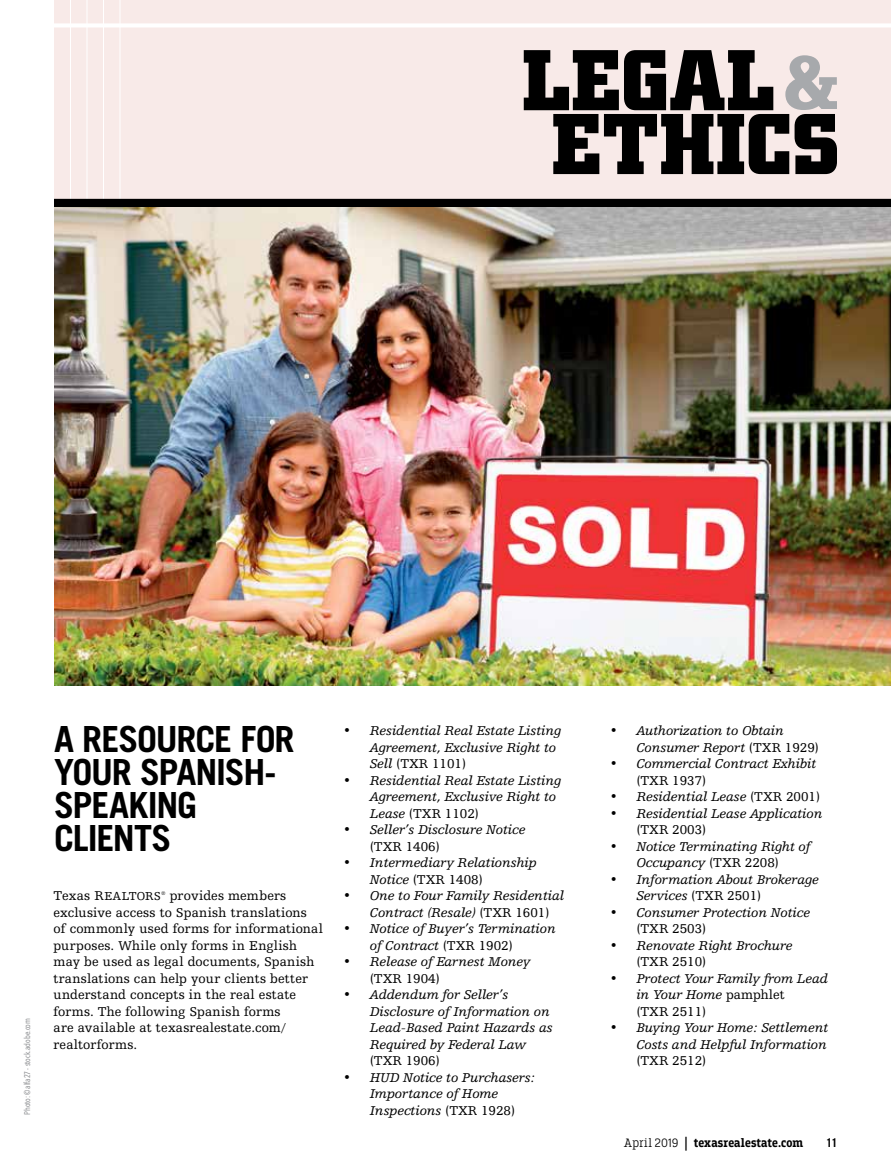
<style>
.page{position:relative;width:891px;height:1175px;background:#fff}
.page>*{position:absolute;margin:0;border:0;box-sizing:border-box;transform-origin:0 0}
.t1{font:700 36px/33px "Trade Gothic";letter-spacing:-.035em;color:#000}
.t2{font:italic 13.5px/16.5px "Humanist Slabserif 712 BT";color:#000}
.t3{font:13.5px/16.5px "Humanist Slabserif 712 BT";letter-spacing:.01em;color:#000}
.t4{font:700 12.75px "Breakers Slab";letter-spacing:.005em;color:#000}
.t5{font:12.15px "Humanist Slabserif 712 BT";letter-spacing:.025em;color:#000}
.t6{font:700 12px "Trade Gothic";color:#000}
.t7{font:8.25px "Avenir Next Condensed";letter-spacing:-.005em;color:#808285}
.s1{font-size:13.5px}
.s2{font-style:normal}
.s3{font-weight:300}
.s4{font-weight:400;font-size:16.5px}
</style>
<div class="page">
<div style="left:54px;top:0;width:837px;height:203px;background:#f8eae8"></div>
<hr style="left:70px;top:0;width:1px;height:201px;background:#fff">
<hr style="left:87px;top:0;width:1px;height:201px;background:#fff">
<hr style="left:103px;top:0;width:1px;height:201px;background:#fff">
<hr style="left:120px;top:0;width:1px;height:201px;background:#fff">
<div style="left:54px;top:23px;width:837px;height:5px;background:#fff"></div>
<div style="left:54px;top:199px;width:837px;height:8px;background:#000"></div>
<svg style="left:524px;top:50px;width:313px;height:124px"></svg>
<img style="left:54px;top:207px;width:837px;height:479px">
<p class="t7" style="left:20px;top:1114px;width:98px;rotate:-90deg">Photo: © alfa27 - stock.adobe.com</p>
<h1 class="t1" style="left:54px;top:722px;width:242px">A RESOURCE FOR<br>YOUR SPANISH-<br>SPEAKING<br>CLIENTS</h1>
<p class="t3" style="left:53px;top:887px;width:271px;text-indent:116px">provides members exclusive access to Spanish translations<br>of commonly used forms for informational purposes. While only forms in English may be used as legal documents, Spanish translations can help your clients better understand concepts in the real estate forms. The following Spanish forms<br>are available at texasrealestate.com/ realtorforms.</p>
<p class="t5" style="left:53px;top:889px;width:114px"><span class="s1">Texas R</span>EALTORS<sup>®</sup></p>
<p class="t2" style="left:370px;top:722px;width:193px;text-indent:-27px">• Residential Real Estate Listing<br>Agreement, Exclusive Right to<br>Sell <span class="s2">(TXR 1101)</span></p>
<p class="t2" style="left:370px;top:772px;width:193px;text-indent:-27px">• Residential Real Estate Listing<br>Agreement, Exclusive Right to<br>Lease <span class="s2">(TXR 1102)</span></p>
<p class="t2" style="left:343px;top:821px;width:184px">• Seller’s Disclosure Notice</p>
<p class="t3" style="left:370px;top:837px;width:71px">(TXR 1406)</p>
<p class="t2" style="left:370px;top:854px;width:168px;text-indent:-27px">• Intermediary Relationship<br>Notice <span class="s2">(TXR 1408)</span></p>
<p class="t2" style="left:370px;top:887px;width:196px;text-indent:-27px">• One to Four Family Residential<br>Contract (Resale) <span class="s2">(TXR 1601)</span></p>
<p class="t2" style="left:370px;top:920px;width:187px;text-indent:-27px">• Notice of Buyer’s Termination of Contract <span class="s2">(TXR 1902)</span></p>
<p class="t2" style="left:343px;top:953px;width:189px">• Release of Earnest Money</p>
<p class="t3" style="left:370px;top:969px;width:71px">(TXR 1904)</p>
<p class="t2" style="left:370px;top:986px;width:184px;text-indent:-27px">• Addendum for Seller’s<br>Disclosure of Information on<br>Lead-Based Paint Hazards as<br>Required by Federal Law</p>
<p class="t3" style="left:370px;top:1052px;width:71px">(TXR 1906)</p>
<p class="t2" style="left:370px;top:1068px;width:167px;text-indent:-27px">• HUD Notice to Purchasers:<br>Importance of Home<br>Inspections <span class="s2">(TXR 1928)</span></p>
<p class="t2" style="left:637px;top:722px;width:184px;text-indent:-27px">• Authorization to Obtain<br>Consumer Report <span class="s2">(TXR 1929)</span></p>
<p class="t2" style="left:610px;top:755px;width:208px">• Commercial Contract Exhibit</p>
<p class="t3" style="left:637px;top:771px;width:71px">(TXR 1937)</p>
<p class="t2" style="left:610px;top:788px;width:212px">• Residential Lease <span class="s2">(TXR 2001)</span></p>
<p class="t2" style="left:610px;top:804px;width:215px">• Residential Lease Application</p>
<p class="t3" style="left:637px;top:821px;width:71px">(TXR 2003)</p>
<p class="t2" style="left:610px;top:837px;width:202px;text-align:center">• Notice Terminating Right of<br>Occupancy <span class="s2">(TXR 2208)</span></p>
<p class="t2" style="left:637px;top:870px;width:184px;text-indent:-27px">• Information About Brokerage<br>Services <span class="s2">(TXR 2501)</span></p>
<p class="t2" style="left:610px;top:903px;width:202px">• Consumer Protection Notice</p>
<p class="t3" style="left:637px;top:920px;width:71px">(TXR 2503)</p>
<p class="t2" style="left:610px;top:936px;width:185px">• Renovate Right Brochure</p>
<p class="t3" style="left:637px;top:953px;width:71px">(TXR 2510)</p>
<p class="t2" style="left:637px;top:969px;width:193px;text-indent:-27px">• Protect Your Family from Lead in Your Home <span class="s2">pamphlet<br>(TXR 2511)</span></p>
<p class="t2" style="left:610px;top:1019px;width:220px;text-align:right">• Buying Your Home: Settlement<br>Costs and Helpful Information</p>
<p class="t3" style="left:637px;top:1052px;width:71px">(TXR 2512)</p>
<p class="t4" style="left:624px;top:1135px;width:181px"><span class="s3">April 2019</span> <span class="s4">|</span> texasrealestate.com</p>
<p class="t6" style="left:826px;top:1135px;width:13px">11</p>
</div>
